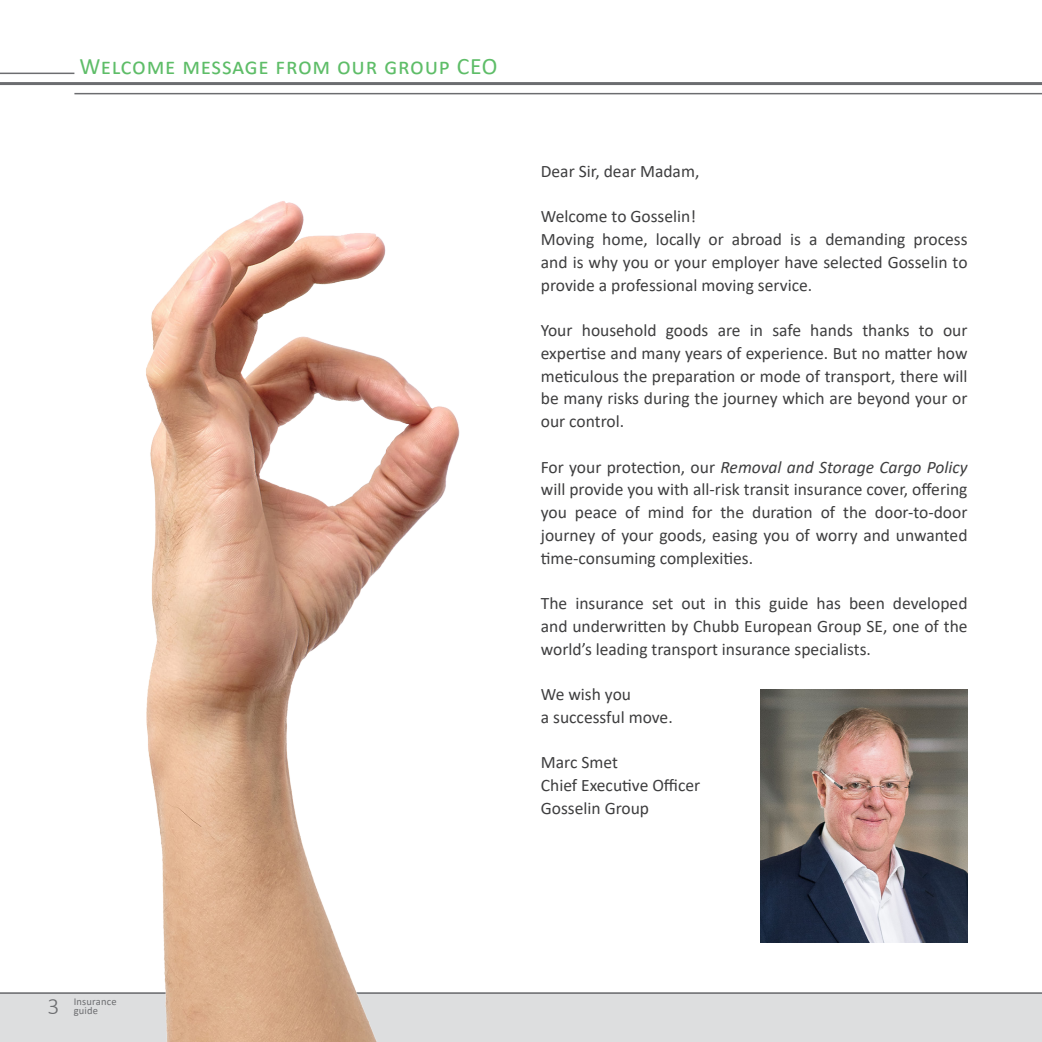
<style>
.page{position:relative;width:1042px;height:1042px;background:#fff}
.page>*{position:absolute;margin:0;border:0;box-sizing:border-box;transform-origin:0 0}
.t1{font:23.62px "Calibri";letter-spacing:.03em;color:#5ebd68}
.t2{font:300 23.62px "Calibri";color:#6c6d70}
.voorwoord{font:17.5px/22.8px "Calibri";color:#3e3e3f;text-align:justify}
.t3{font:10.5px/8.6px "Calibri";letter-spacing:.02em;color:#6c6d70}
.s1{font-style:italic}
</style>
<div class="page">
<div style="left:0;top:992px;width:1042px;height:50px;background:#dddedf"></div>
<hr style="left:74px;top:93px;width:968px;height:1px;background:#6c6d70">
<hr style="left:0;top:82px;width:1042px;height:3px;background:#6c6d70">
<hr style="left:0;top:73px;width:74px;height:1px;background:#6c6d70">
<hr style="left:0;top:992px;width:1042px;height:2px;background:#6c6d70">
<img style="left:760px;top:690px;width:208px;height:253px">
<img style="left:108px;top:201px;width:378px;height:841px">
<p class="t1" style="left:79px;top:50px;width:420px">Welcome message from our group CEO</p>
<p class="voorwoord" style="left:541px;top:159px;width:160px">Dear Sir, dear Madam,</p>
<p class="voorwoord" style="left:541px;top:205px;width:157px">Welcome to Gosselin!</p>
<p class="voorwoord" style="left:541px;top:227px;width:428px">Moving home, locally or abroad is a demanding process and is why you or your employer have selected Gosselin to provide a professional moving service.</p>
<p class="voorwoord" style="left:541px;top:318px;width:428px">Your household goods are in safe hands thanks to our expertise and many years of experience. But no matter how meticulous the preparation or mode of transport, there will be many risks during the journey which are beyond your or our control.</p>
<p class="voorwoord" style="left:541px;top:455px;width:428px">For your protection, our <span class="s1">Removal and Storage Cargo Policy </span>will provide you with all-risk transit insurance cover, offering you peace of mind for the duration of the door-to-door journey of your goods, easing you of worry and unwanted time-consuming complexities.</p>
<p class="voorwoord" style="left:541px;top:591px;width:428px">The insurance set out in this guide has been developed and underwritten by Chubb European Group SE, one of the world’s leading transport insurance specialists.</p>
<p class="voorwoord" style="left:541px;top:682px;width:92px">We wish you</p>
<p class="voorwoord" style="left:541px;top:705px;width:133px">a successful move.</p>
<p class="voorwoord" style="left:541px;top:751px;width:79px">Marc Smet</p>
<p class="voorwoord" style="left:541px;top:773px;width:161px">Chief Executive Officer</p>
<p class="voorwoord" style="left:541px;top:796px;width:110px">Gosselin Group</p>
<h1 class="t2" style="left:48px;top:991px;width:13px">3</h1>
<p class="t3" style="left:74px;top:997px;width:45px">Insurance guide</p>
</div>
